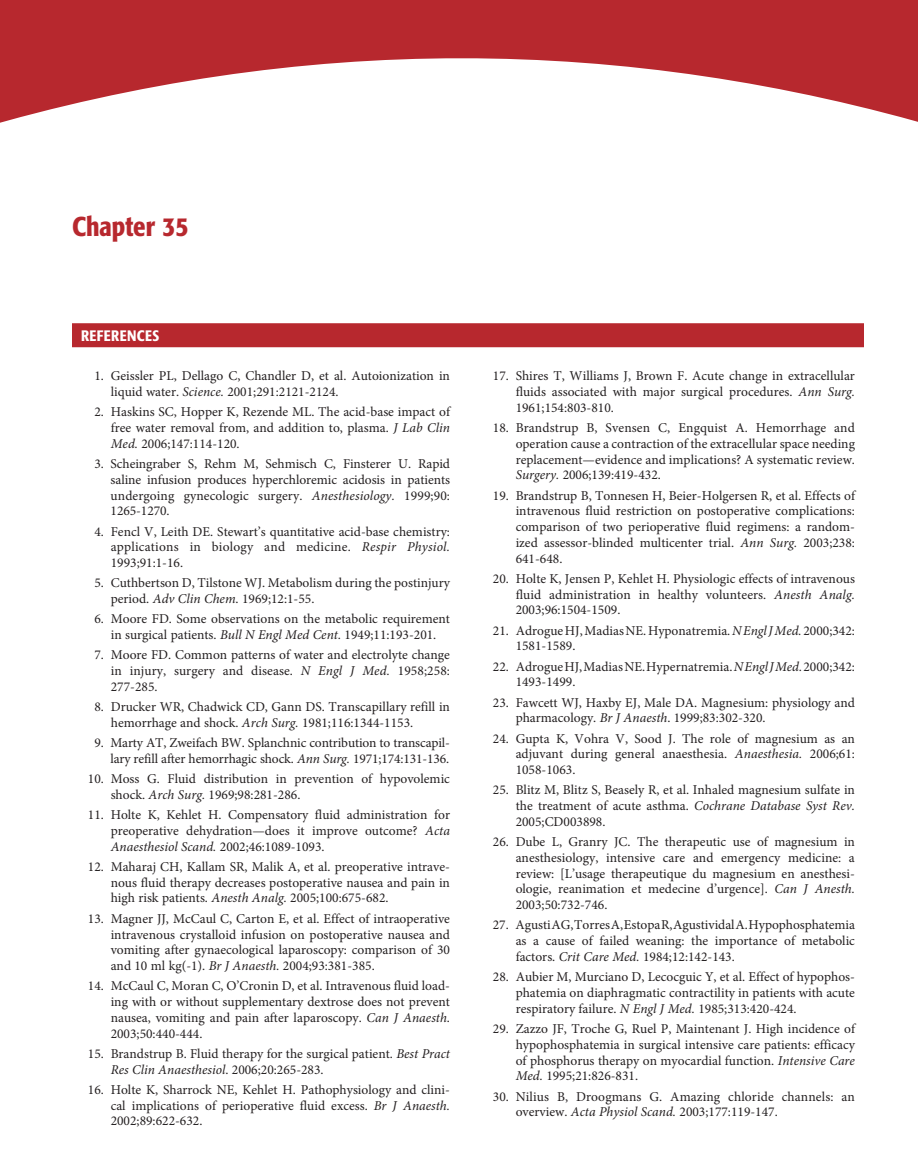
<style>
.page{position:relative;width:918px;height:1175px;background:#fff}
.page>*{position:absolute;margin:0;border:0;box-sizing:border-box;transform-origin:0 0}
.t1{font:500 condensed 27px "Formata";color:#b7282e}
.t2{font:500 condensed 15px "Formata";letter-spacing:.03em;color:#fff}
.t3{font:13.5px/15.8px "Minion Pro";color:#231f20;text-align:justify}
.s1{font-style:italic}
</style>
<div class="page">
<svg style="left:0;top:0;width:918px;height:123px;fill:#b7282e"></svg>
<div style="left:72px;top:323px;width:792px;height:24px;background:#b7282e"></div>
<h1 class="t1" style="left:72px;top:215px;width:118px">Chapter 35</h1>
<p class="t2" style="left:81px;top:329px;width:80px">REFERENCES</p>
<p class="t3" style="left:111px;top:369px;width:341px;text-indent:-16px">1. Geissler PL, Dellago C, Chandler D, et al. Autoionization in liquid water. <span class="s1">Science.</span> 2001;291:2121-2124.</p>
<p class="t3" style="left:111px;top:405px;width:341px;text-indent:-16px">2. Haskins SC, Hopper K, Rezende ML. The acid-base impact of free water removal from, and addition to, plasma. <span class="s1">J Lab Clin Med.</span> 2006;147:114-120.</p>
<p class="t3" style="left:111px;top:457px;width:341px;text-indent:-16px">3. Scheingraber S, Rehm M, Sehmisch C, Finsterer U. Rapid saline infusion produces hyperchloremic acidosis in patients undergoing gynecologic surgery. <span class="s1">Anesthesiology.</span> 1999;90:<br>1265-1270.</p>
<p class="t3" style="left:111px;top:524px;width:341px;text-indent:-16px">4. Fencl V, Leith DE. Stewart’s quantitative acid-base chemistry: applications in biology and medicine. <span class="s1">Respir Physiol.<br></span>1993;91:1-16.</p>
<p class="t3" style="left:111px;top:576px;width:341px;text-indent:-16px">5. Cuthbertson D, Tilstone WJ. Metabolism during the postinjury period. <span class="s1">Adv Clin Chem</span>. 1969;12:1-55.</p>
<p class="t3" style="left:95px;top:612px;width:357px;text-align:center">6. Moore FD. Some observations on the metabolic requirement in surgical patients. <span class="s1">Bull N Engl Med Cent.</span> 1949;11:193-201.</p>
<p class="t3" style="left:111px;top:648px;width:341px;text-indent:-16px">7. Moore FD. Common patterns of water and electrolyte change in injury, surgery and disease. <span class="s1">N Engl J Med.</span> 1958;258:<br>277-285.</p>
<p class="t3" style="left:111px;top:700px;width:341px;text-indent:-16px">8. Drucker WR, Chadwick CD, Gann DS. Transcapillary refill in hemorrhage and shock. <span class="s1">Arch Surg.</span> 1981;116:1344-1153.</p>
<p class="t3" style="left:95px;top:736px;width:357px;text-align:right">9. Marty AT, Zweifach BW. Splanchnic contribution to transcapil&shy;lary refill after hemorrhagic shock. <span class="s1">Ann Surg.</span> 1971;174:131-136.</p>
<p class="t3" style="left:111px;top:772px;width:341px;text-indent:-23px">10. Moss G. Fluid distribution in prevention of hypovolemic shock. <span class="s1">Arch Surg.</span> 1969;98:281-286.</p>
<p class="t3" style="left:111px;top:808px;width:341px;text-indent:-23px">11. Holte K, Kehlet H. Compensatory fluid administration for preoperative dehydration—does it improve outcome? <span class="s1">Acta Anaesthesiol Scand.</span> 2002;46:1089-1093.</p>
<p class="t3" style="left:111px;top:859px;width:341px;text-indent:-23px">12. Maharaj CH, Kallam SR, Malik A, et al. preoperative intrave&shy;nous fluid therapy decreases postoperative nausea and pain in high risk patients. <span class="s1">Anesth Analg.</span> 2005;100:675-682.</p>
<p class="t3" style="left:111px;top:911px;width:341px;text-indent:-23px">13. Magner JJ, McCaul C, Carton E, et al. Effect of intraoperative intravenous crystalloid infusion on postoperative nausea and vomiting after gynaecological laparoscopy: comparison of 30 and 10 ml kg(-1). <span class="s1">Br J Anaesth.</span> 2004;93:381-385.</p>
<p class="t3" style="left:111px;top:979px;width:341px;text-indent:-23px">14. McCaul C, Moran C, O’Cronin D, et al. Intravenous fluid load&shy;ing with or without supplementary dextrose does not prevent nausea, vomiting and pain after laparoscopy. <span class="s1">Can J Anaesth</span>.<br>2003;50:440-444.</p>
<p class="t3" style="left:111px;top:1046px;width:341px;text-indent:-23px">15. Brandstrup B. Fluid therapy for the surgical patient. <span class="s1">Best Pract<br>Res Clin Anaesthesiol</span>. 2006;20:265-283.</p>
<p class="t3" style="left:111px;top:1082px;width:341px;text-indent:-23px">16. Holte K, Sharrock NE, Kehlet H. Pathophysiology and clini&shy;cal implications of perioperative fluid excess. <span class="s1">Br J Anaesth.<br></span>2002;89:622-632.</p>
<p class="t3" style="left:516px;top:369px;width:341px;text-indent:-23px">17. Shires T, Williams J, Brown F. Acute change in extracellular fluids associated with major surgical procedures. <span class="s1">Ann Surg.<br></span>1961;154:803-810.</p>
<p class="t3" style="left:516px;top:421px;width:341px;text-indent:-23px">18. Brandstrup B, Svensen C, Engquist A. Hemorrhage and operation cause a contraction of the extracellular space needing replacement—evidence and implications? A systematic review.<br><span class="s1">Surgery.</span> 2006;139:419-432.</p>
<p class="t3" style="left:516px;top:488px;width:341px;text-indent:-23px">19. Brandstrup B, Tonnesen H, Beier-Holgersen R, et al. Effects of intravenous fluid restriction on postoperative complications: comparison of two perioperative fluid regimens: a random&shy;ized assessor-blinded multicenter trial. <span class="s1">Ann Surg.</span> 2003;238:<br>641-648.</p>
<p class="t3" style="left:516px;top:571px;width:341px;text-indent:-23px">20. Holte K, Jensen P, Kehlet H. Physiologic effects of intravenous fluid administration in healthy volunteers. <span class="s1">Anesth Analg.<br></span>2003;96:1504-1509.</p>
<p class="t3" style="left:516px;top:623px;width:341px;text-indent:-23px">21. Adrogue HJ, Madias NE. Hyponatremia. <span class="s1">N Engl J Med.</span> 2000;342:<br>1581-1589.</p>
<p class="t3" style="left:516px;top:659px;width:341px;text-indent:-23px">22. Adrogue HJ, Madias NE. Hypernatremia. <span class="s1">N Engl J Med.</span> 2000;342:<br>1493-1499.</p>
<p class="t3" style="left:516px;top:695px;width:341px;text-indent:-23px">23. Fawcett WJ, Haxby EJ, Male DA. Magnesium: physiology and pharmacology. <span class="s1">Br J Anaesth</span>. 1999;83:302-320.</p>
<p class="t3" style="left:516px;top:731px;width:341px;text-indent:-23px">24. Gupta K, Vohra V, Sood J. The role of magnesium as an adjuvant during general anaesthesia. <span class="s1">Anaesthesia.</span> 2006;61:<br>1058-1063.</p>
<p class="t3" style="left:516px;top:783px;width:341px;text-indent:-23px">25. Blitz M, Blitz S, Beasely R, et al. Inhaled magnesium sulfate in the treatment of acute asthma. <span class="s1">Cochrane Database Syst Rev.<br></span>2005;CD003898.</p>
<p class="t3" style="left:516px;top:835px;width:341px;text-indent:-23px">26. Dube L, Granry JC. The therapeutic use of magnesium in anesthesiology, intensive care and emergency medicine: a review: [L’usage therapeutique du magnesium en anesthesi&shy;ologie, reanimation et medecine d’urgence]. <span class="s1">Can J Anesth.<br></span>2003;50:732-746.</p>
<p class="t3" style="left:516px;top:918px;width:341px;text-indent:-23px">27. Agusti AG, Torres A, Estopa R, Agustividal A. Hypophosphatemia as a cause of failed weaning: the importance of metabolic factors. <span class="s1">Crit Care Med.</span> 1984;12:142-143.</p>
<p class="t3" style="left:516px;top:970px;width:341px;text-indent:-23px">28. Aubier M, Murciano D, Lecocguic Y, et al. Effect of hypophos&shy;phatemia on diaphragmatic contractility in patients with acute respiratory failure. <span class="s1">N Engl J Med.</span> 1985;313:420-424.</p>
<p class="t3" style="left:516px;top:1021px;width:341px;text-indent:-23px">29. Zazzo JF, Troche G, Ruel P, Maintenant J. High incidence of hypophosphatemia in surgical intensive care patients: efficacy of phosphorus therapy on myocardial function. <span class="s1">Intensive Care Med.</span> 1995;21:826-831.</p>
<p class="t3" style="left:516px;top:1089px;width:341px;text-indent:-23px">30. Nilius B, Droogmans G. Amazing chloride channels: an overview. <span class="s1">Acta Physiol Scand.</span> 2003;177:119-147.</p>
</div>
